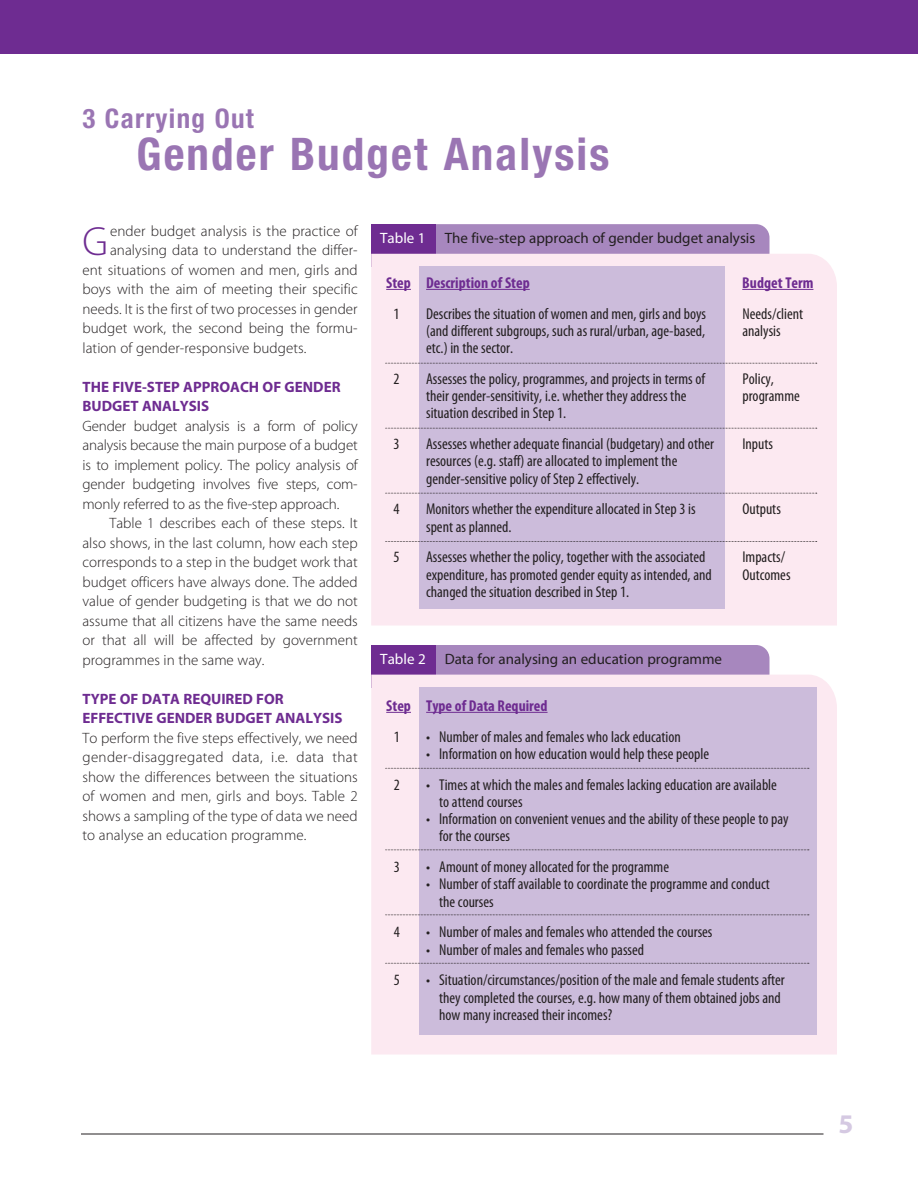
<style>
.page{position:relative;width:918px;height:1188px;background:#fff}
.page>*{position:absolute;margin:0;border:0;box-sizing:border-box;transform-origin:0 0}
.t1{font:700 condensed 45px "Helvetica Neue";letter-spacing:.05em;color:#9a75b3}
.t2{font:300 40.95px "Myriad Pro";color:#6e2c91}
.t3{font:700 condensed 27px "Helvetica Neue";letter-spacing:.05em;color:#9a75b3}
.t4{font:700 27px "Myriad Pro";color:#d5c9e2}
.t5{font:condensed 15.75px/17.2px "Myriad Pro";color:#231f20}
.t6{font:700 condensed 15.75px "Myriad Pro";color:#6e2c91}
.t7{font:300 15px/19.5px "Myriad Pro";letter-spacing:.005em;color:#231f20;text-align:justify}
.t8{font:700 15px/19.5px "Myriad Pro";color:#6e2c91}
.t9{font:15px "Myriad Pro";color:#231f20}
.t10{font:15px "Myriad Pro";color:#fff}
</style>
<div class="page">
<div style="left:0;top:0;width:918px;height:54px;background:#6e2c91"></div>
<hr style="left:81px;top:1134px;width:743px;height:1px;background:#231f20">
<div style="left:408px;top:224px;width:362px;height:42px;background:#a787be;border-radius:14px"></div>
<div style="left:371px;top:224px;width:65px;height:42px;background:#6e2c91"></div>
<div style="left:371px;top:254px;width:466px;height:372px;background:#fce9f1"></div>
<div style="left:419px;top:266px;width:306px;height:343px;background:#ccbcdb"></div>
<svg style="left:386px;top:289px;width:25px;height:1px"></svg>
<hr style="left:426px;top:289px;width:104px;height:1px;background:#6e2c91">
<hr style="left:742px;top:289px;width:71px;height:1px;background:#6e2c91">
<div style="left:408px;top:645px;width:362px;height:42px;background:#a787be;border-radius:14px"></div>
<div style="left:371px;top:645px;width:65px;height:42px;background:#6e2c91"></div>
<div style="left:371px;top:675px;width:466px;height:379px;background:#fce9f1"></div>
<div style="left:419px;top:687px;width:398px;height:348px;background:#ccbcdb"></div>
<svg style="left:386px;top:712px;width:25px;height:1px"></svg>
<hr style="left:426px;top:712px;width:122px;height:1px;background:#6e2c91">
<svg style="left:385px;top:363px;width:432px;height:1px"></svg>
<svg style="left:385px;top:428px;width:432px;height:1px"></svg>
<svg style="left:385px;top:493px;width:432px;height:1px"></svg>
<svg style="left:385px;top:541px;width:432px;height:1px"></svg>
<svg style="left:385px;top:768px;width:424px;height:1px"></svg>
<svg style="left:385px;top:849px;width:424px;height:1px"></svg>
<svg style="left:385px;top:914px;width:424px;height:1px"></svg>
<svg style="left:385px;top:963px;width:424px;height:1px"></svg>
<h3 class="t3" style="left:82px;top:109px;width:173px">3 Carrying Out</h3>
<h1 class="t1" style="left:136px;top:138px;width:475px">Gender Budget Analysis</h1>
<h2 class="t2" style="left:82px;top:226px;width:27px">G</h2>
<p class="t7" style="left:110px;top:222px;width:249px">ender budget analysis is the practice of</p>
<p class="t7" style="left:110px;top:241px;width:249px">analysing data to understand the differ-</p>
<p class="t7" style="left:82px;top:261px;width:277px">ent situations of women and men, girls and</p>
<p class="t7" style="left:82px;top:280px;width:277px">boys with the aim of meeting their specific</p>
<p class="t7" style="left:82px;top:300px;width:277px">needs. It is the first of two processes in gender</p>
<p class="t7" style="left:82px;top:319px;width:277px">budget work, the second being the formu-</p>
<p class="t7" style="left:82px;top:339px;width:225px">lation of gender-responsive budgets.</p>
<p class="t8" style="left:82px;top:378px;width:260px">THE FIVE-STEP APPROACH OF GENDER<br>BUDGET ANALYSIS</p>
<p class="t7" style="left:82px;top:417px;width:277px">Gender budget analysis is a form of policy analysis because the main purpose of a budget is to implement policy. The policy analysis of gender budgeting involves five steps, com&shy;monly referred to as the five-step approach.</p>
<p class="t7" style="left:82px;top:514px;width:277px;text-indent:27px">Table 1 describes each of these steps. It also shows, in the last column, how each step corresponds to a step in the budget work that budget officers have always done. The added value of gender budgeting is that we do not assume that all citizens have the same needs or that all will be affected by government programmes in the same way.</p>
<p class="t8" style="left:82px;top:690px;width:262px">TYPE OF DATA REQUIRED FOR<br>EFFECTIVE GENDER BUDGET ANALYSIS</p>
<p class="t7" style="left:82px;top:729px;width:277px">To perform the five steps effectively, we need gender-disaggregated data, i.e. data that show the differences between the situations of women and men, girls and boys. Table 2 shows a sampling of the type of data we need to analyse an education programme.</p>
<p class="t10" style="left:380px;top:232px;width:47px">Table 1</p>
<p class="t9" style="left:445px;top:232px;width:312px">The five-step approach of gender budget analysis</p>
<p class="t6" style="left:386px;top:277px;width:145px">Step Description of Step</p>
<p class="t6" style="left:742px;top:277px;width:73px">Budget Term</p>
<p class="t5" style="left:394px;top:306px;width:8px">1</p>
<p class="t5" style="left:426px;top:306px;width:281px">Describes the situation of women and men, girls and boys</p>
<p class="t5" style="left:742px;top:306px;width:62px">Needs/client</p>
<p class="t5" style="left:426px;top:323px;width:281px">(and different subgroups, such as rural/urban, age-based,</p>
<p class="t5" style="left:742px;top:323px;width:40px">analysis</p>
<p class="t5" style="left:426px;top:341px;width:89px">etc.) in the sector.</p>
<p class="t5" style="left:394px;top:371px;width:8px">2</p>
<p class="t5" style="left:426px;top:371px;width:280px">Assesses the policy, programmes, and projects in terms of</p>
<p class="t5" style="left:742px;top:371px;width:33px">Policy,</p>
<p class="t5" style="left:426px;top:389px;width:262px">their gender-sensitivity, i.e. whether they address the</p>
<p class="t5" style="left:742px;top:389px;width:59px">programme</p>
<p class="t5" style="left:426px;top:406px;width:142px">situation described in Step 1.</p>
<p class="t5" style="left:394px;top:437px;width:8px">3</p>
<p class="t5" style="left:426px;top:437px;width:289px">Assesses whether adequate financial (budgetary) and other</p>
<p class="t5" style="left:742px;top:437px;width:32px">Inputs</p>
<p class="t5" style="left:426px;top:454px;width:253px">resources (e.g. staff) are allocated to implement the gender-sensitive policy of Step 2 effectively.</p>
<p class="t5" style="left:394px;top:502px;width:8px">4</p>
<p class="t5" style="left:426px;top:502px;width:271px">Monitors whether the expenditure allocated in Step 3 is</p>
<p class="t5" style="left:742px;top:502px;width:40px">Outputs</p>
<p class="t5" style="left:426px;top:519px;width:87px">spent as planned.</p>
<p class="t5" style="left:394px;top:550px;width:8px">5</p>
<p class="t5" style="left:426px;top:550px;width:281px">Assesses whether the policy, together with the associated</p>
<p class="t5" style="left:742px;top:550px;width:44px">Impacts/</p>
<p class="t5" style="left:426px;top:567px;width:287px">expenditure, has promoted gender equity as intended, and</p>
<p class="t5" style="left:742px;top:567px;width:50px">Outcomes</p>
<p class="t5" style="left:426px;top:584px;width:205px">changed the situation described in Step 1.</p>
<p class="t10" style="left:380px;top:653px;width:47px">Table 2</p>
<p class="t9" style="left:445px;top:653px;width:279px">Data for analysing an education programme</p>
<p class="t6" style="left:386px;top:700px;width:163px">Step Type of Data Required</p>
<p class="t5" style="left:394px;top:729px;width:8px">1</p>
<p class="t5" style="left:426px;top:729px;width:256px">• Number of males and females who lack education</p>
<p class="t5" style="left:426px;top:746px;width:285px">• Information on how education would help these people</p>
<p class="t5" style="left:394px;top:777px;width:8px">2</p>
<p class="t5" style="left:439px;top:777px;width:339px;text-indent:-13px">• Times at which the males and females lacking education are available to attend courses</p>
<p class="t5" style="left:439px;top:811px;width:351px;text-indent:-13px">• Information on convenient venues and the ability of these people to pay for the courses</p>
<p class="t5" style="left:394px;top:859px;width:8px">3</p>
<p class="t5" style="left:426px;top:859px;width:244px">• Amount of money allocated for the programme</p>
<p class="t5" style="left:439px;top:877px;width:332px;text-indent:-13px">• Number of staff available to coordinate the programme and conduct the courses</p>
<p class="t5" style="left:394px;top:925px;width:8px">4</p>
<p class="t5" style="left:426px;top:925px;width:288px">• Number of males and females who attended the courses</p>
<p class="t5" style="left:426px;top:942px;width:219px">• Number of males and females who passed</p>
<p class="t5" style="left:394px;top:973px;width:8px">5</p>
<p class="t5" style="left:439px;top:973px;width:347px;text-indent:-13px">• Situation/circumstances/position of the male and female students after they completed the courses, e.g. how many of them obtained jobs and how many increased their incomes?</p>
<h3 class="t4" style="left:838px;top:1113px;width:16px">5</h3>
</div>
